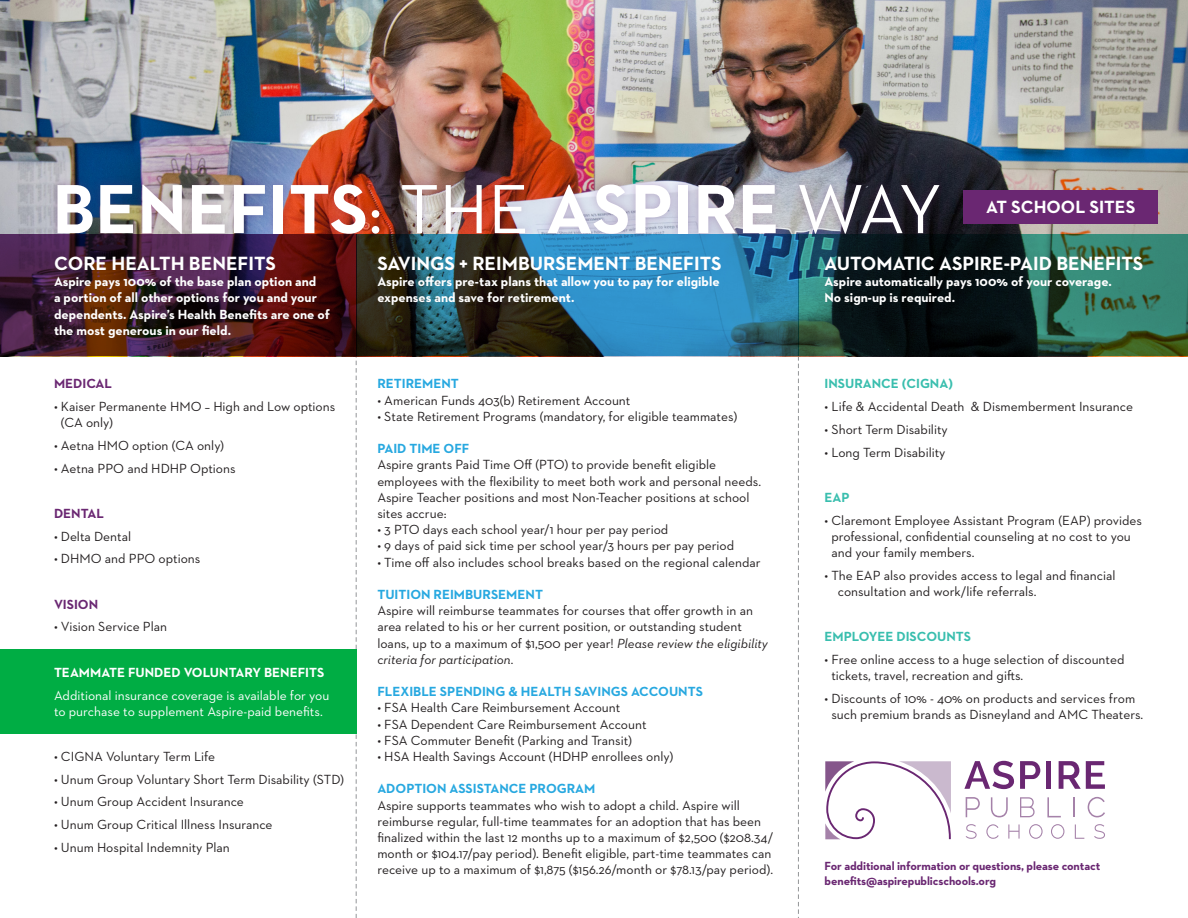
<style>
.page{position:relative;width:1188px;height:918px;background:#fff}
.page>*{position:absolute;margin:0;border:0;box-sizing:border-box;transform-origin:0 0}
.t1{font:700 70.8px "Neutraface 2 Text";color:#fff}
.t2{font:700 19.5px "Neutraface 2 Text";color:#fff}
.t3{font:700 18px "Neutraface 2 Text";color:#fff}
.t4{font:13.5px/16.2px "Neutraface 2 Text";color:#231f20}
.t5{font:700 13.5px/16.2px "Neutraface 2 Text";color:#fff}
.t6{font:700 13.5px "Neutraface 2 Text";color:#27a8e0}
.t7{font:13.5px/16.2px "Neutraface 2 Text";color:#fff}
.t8{font:700 13.5px "Neutraface 2 Text";color:#39beae}
.t9{font:700 13.5px "Neutraface 2 Text";color:#6a2772}
.t10{font:700 12px "Neutraface 2 Text";letter-spacing:-.01em;color:#6a2772}
.s1{font-weight:400}
.s2{font-style:italic}
</style>
<div class="page">
<svg style="left:798px;top:357px;width:1px;height:561px"></svg>
<svg style="left:356px;top:357px;width:1px;height:561px"></svg>
<img style="left:0;top:0;width:1188px;height:357px">
<svg style="left:0;top:235px;width:356px;height:121px"></svg>
<svg style="left:356px;top:243px;width:443px;height:113px"></svg>
<svg style="left:799px;top:235px;width:389px;height:121px"></svg>
<div style="left:0;top:649px;width:356px;height:84px;background:#00ad44"></div>
<svg style="left:986px;top:824px;width:13px;height:15px"></svg>
<svg style="left:1008px;top:824px;width:12px;height:15px"></svg>
<svg style="left:1075px;top:824px;width:9px;height:15px"></svg>
<svg style="left:1051px;top:824px;width:13px;height:15px"></svg>
<svg style="left:1029px;top:824px;width:14px;height:15px"></svg>
<svg style="left:966px;top:824px;width:11px;height:15px"></svg>
<svg style="left:1094px;top:824px;width:11px;height:15px"></svg>
<svg style="left:966px;top:797px;width:14px;height:20px"></svg>
<svg style="left:1047px;top:797px;width:14px;height:20px"></svg>
<svg style="left:1074px;top:797px;width:1px;height:20px"></svg>
<svg style="left:1088px;top:797px;width:17px;height:20px"></svg>
<svg style="left:1020px;top:797px;width:15px;height:20px"></svg>
<svg style="left:991px;top:797px;width:17px;height:20px"></svg>
<svg style="left:964px;top:761px;width:50px;height:28px"></svg>
<svg style="left:1020px;top:761px;width:20px;height:28px"></svg>
<div style="left:1046px;top:761px;width:5px;height:28px;background:#6a2772"></div>
<svg style="left:1059px;top:761px;width:46px;height:28px"></svg>
<svg style="left:825px;top:761px;width:126px;height:78px"></svg>
<div style="left:964px;top:190px;width:194px;height:34px;background:#6a2772"></div>
<div style="left:48px;top:176px;width:899px;height:67px;background:#6a2772;opacity:.3"></div>
<p class="t1" style="left:52px;top:164px;width:891px">BENEFITS<span class="s1">: THE</span> ASPIRE <span class="s1">WAY</span></p>
<p class="t3" style="left:986px;top:196px;width:151px">AT SCHOOL SITES</p>
<p class="t2" style="left:54px;top:251px;width:223px">CORE HEALTH BENEFITS</p>
<p class="t5" style="left:54px;top:273px;width:277px">Aspire pays 100% of the base plan option and<br>a portion of all other options for you and your dependents. Aspire’s Health Benefits are one of the most generous in our field.</p>
<p class="t9" style="left:54px;top:375px;width:60px">MEDICAL</p>
<p class="t4" style="left:61px;top:398px;width:276px;text-indent:-7px">• Kaiser Permanente HMO – High and Low options (CA only)</p>
<p class="t4" style="left:54px;top:437px;width:172px">• Aetna HMO option (CA only)</p>
<p class="t4" style="left:54px;top:460px;width:183px">• Aetna PPO and HDHP Options</p>
<p class="t9" style="left:54px;top:505px;width:51px">DENTAL</p>
<p class="t4" style="left:54px;top:528px;width:79px">• Delta Dental</p>
<p class="t4" style="left:54px;top:551px;width:148px">• DHMO and PPO options</p>
<p class="t9" style="left:54px;top:596px;width:46px">VISION</p>
<p class="t4" style="left:54px;top:619px;width:115px">• Vision Service Plan</p>
<p class="t5" style="left:54px;top:664px;width:272px">TEAMMATE FUNDED VOLUNTARY BENEFITS</p>
<p class="t7" style="left:54px;top:687px;width:277px">Additional insurance coverage is available for you to purchase to supplement Aspire-paid benefits.</p>
<p class="t4" style="left:54px;top:748px;width:163px">• CIGNA Voluntary Term Life</p>
<p class="t4" style="left:54px;top:771px;width:292px">• Unum Group Voluntary Short Term Disability (STD)</p>
<p class="t4" style="left:54px;top:794px;width:191px">• Unum Group Accident Insurance</p>
<p class="t4" style="left:54px;top:816px;width:220px">• Unum Group Critical Illness Insurance</p>
<p class="t4" style="left:54px;top:839px;width:177px">• Unum Hospital Indemnity Plan</p>
<p class="t2" style="left:377px;top:251px;width:346px">SAVINGS + REIMBURSEMENT BENEFITS</p>
<p class="t5" style="left:377px;top:273px;width:344px">Aspire offers pre-tax plans that allow you to pay for eligible expenses and save for retirement.</p>
<p class="t6" style="left:377px;top:375px;width:83px">RETIREMENT</p>
<p class="t4" style="left:377px;top:392px;width:255px">• American Funds 403(b) Retirement Account</p>
<p class="t4" style="left:377px;top:408px;width:361px">• State Retirement Programs (mandatory, for eligible teammates)</p>
<p class="t6" style="left:377px;top:440px;width:94px">PAID TIME OFF</p>
<p class="t4" style="left:377px;top:457px;width:385px">Aspire grants Paid Time Off (PTO) to provide benefit eligible employees with the flexibility to meet both work and personal needs.<br>Aspire Teacher positions and most Non-Teacher positions at school sites accrue:</p>
<p class="t4" style="left:377px;top:521px;width:293px">• 3 PTO days each school year/1 hour per pay period</p>
<p class="t4" style="left:377px;top:538px;width:358px">• 9 days of paid sick time per school year/3 hours per pay period</p>
<p class="t4" style="left:377px;top:554px;width:385px">• Time off also includes school breaks based on the regional calendar</p>
<p class="t6" style="left:377px;top:586px;width:167px">TUITION REIMBURSEMENT</p>
<p class="t4" style="left:377px;top:602px;width:392px">Aspire will reimburse teammates for courses that offer growth in an area related to his or her current position, or outstanding student loans, up to a maximum of $1,500 per year! <span class="s2">Please review the eligibility criteria for participation.</span></p>
<p class="t6" style="left:377px;top:683px;width:327px">FLEXIBLE SPENDING &amp; HEALTH SAVINGS ACCOUNTS</p>
<p class="t4" style="left:377px;top:700px;width:244px">• FSA Health Care Reimbursement Account</p>
<p class="t4" style="left:377px;top:716px;width:271px">• FSA Dependent Care Reimbursement Account</p>
<p class="t4" style="left:377px;top:732px;width:256px">• FSA Commuter Benefit (Parking and Transit)</p>
<p class="t4" style="left:377px;top:748px;width:298px">• HSA Health Savings Account (HDHP enrollees only)</p>
<p class="t6" style="left:377px;top:780px;width:220px">ADOPTION ASSISTANCE PROGRAM</p>
<p class="t4" style="left:377px;top:797px;width:398px">Aspire supports teammates who wish to adopt a child. Aspire will reimburse regular, full-time teammates for an adoption that has been finalized within the last 12 months up to a maximum of $2,500 ($208.34/ month or $104.17/pay period). Benefit eligible, part-time teammates can receive up to a maximum of $1,875 ($156.26/month or $78.13/pay period).</p>
<p class="t2" style="left:825px;top:251px;width:320px">AUTOMATIC ASPIRE-PAID BENEFITS</p>
<p class="t5" style="left:825px;top:273px;width:289px">Aspire automatically pays 100% of your coverage.</p>
<p class="t5" style="left:825px;top:290px;width:132px">No sign-up is required.</p>
<p class="t8" style="left:825px;top:375px;width:130px">INSURANCE (CIGNA)</p>
<p class="t4" style="left:825px;top:398px;width:310px">• Life &amp; Accidental Death &amp; Dismemberment Insurance</p>
<p class="t4" style="left:825px;top:421px;width:125px">• Short Term Disability</p>
<p class="t4" style="left:825px;top:444px;width:122px">• Long Term Disability</p>
<p class="t8" style="left:825px;top:489px;width:27px">EAP</p>
<p class="t4" style="left:831px;top:512px;width:312px;text-indent:-7px">• Claremont Employee Assistant Program (EAP) provides professional, confidential counseling at no cost to you and your family members.</p>
<p class="t4" style="left:838px;top:567px;width:279px;text-indent:-13px">• The EAP also provides access to legal and financial consultation and work/life referrals.</p>
<p class="t8" style="left:825px;top:628px;width:148px">EMPLOYEE DISCOUNTS</p>
<p class="t4" style="left:831px;top:651px;width:295px;text-indent:-7px">• Free online access to a huge selection of discounted tickets, travel, recreation and gifts.</p>
<p class="t4" style="left:825px;top:690px;width:320px;text-align:center">• Discounts of 10% - 40% on products and services from such premium brands as Disneyland and AMC Theaters.</p>
<p class="t10" style="left:825px;top:859px;width:277px">For additional information or questions, please contact</p>
<p class="t10" style="left:825px;top:873px;width:173px">benefits@aspirepublicschools.org</p>
</div>
